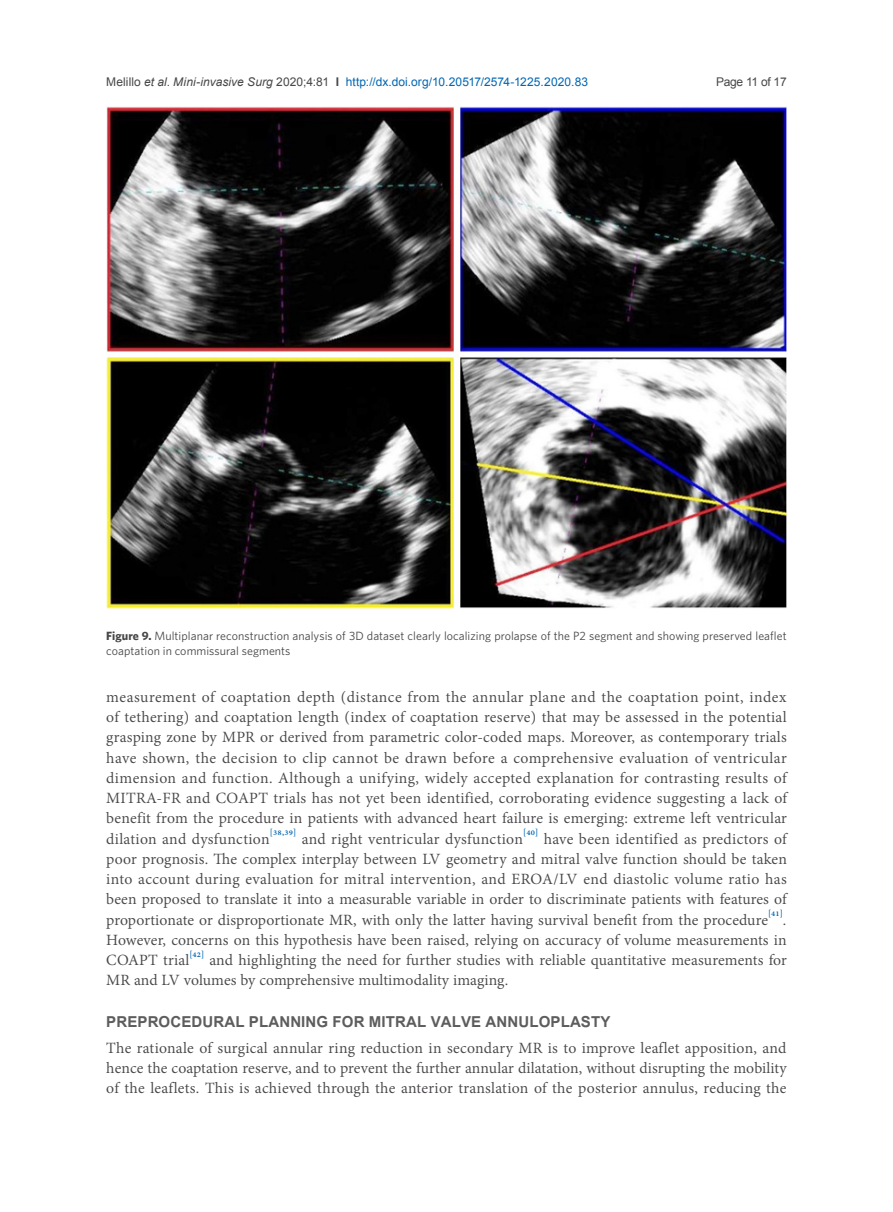
<style>
.page{position:relative;width:893px;height:1212px;background:#fff}
.page>*{position:absolute;margin:0;border:0;box-sizing:border-box;transform-origin:0 0}
.正文{font:700 21px "Utsaah";letter-spacing:.005em;color:#5d5d5e}
.正文-2{font:19.2px/20.2px "Adobe Thai";letter-spacing:.005em;color:#484648;text-align:justify}
.正文-3{font:12px/15px "Whitney";letter-spacing:.005em;color:#484648}
.t1{font:12px "Arial";letter-spacing:.01em;color:#0166b3}
.t2{font:12px "Arial";letter-spacing:-.025em;color:#484648}
.s1{color:#484648}
.s2{font-style:italic;color:#484648}
.s3{font-weight:700;color:#484648}
.s4{font-weight:700}
.s5{font-style:italic}
</style>
<div class="page">
<img style="left:106px;top:106px;width:681px;height:503px">
<p class="t1" style="left:106px;top:73px;width:483px"><span class="s1">Melillo</span> <span class="s2">et al</span><span class="s1">.</span> <span class="s2">Mini-invasive Surg</span> <span class="s1">2020;4:81</span> <span class="s3">I</span> http://dx.doi.org/10.20517/2574-1225.2020.83</p>
<p class="t2" style="left:716px;top:73px;width:72px">Page 11 of 17</p>
<p class="正文-3" style="left:106px;top:628px;width:682px"><span class="s4">Figure 9.</span> Multiplanar reconstruction analysis of 3D dataset clearly localizing prolapse of the P2 segment and showing preserved leaflet coaptation in commissural segments</p>
<p class="正文-2" style="left:106px;top:685px;width:682px">measurement of coaptation depth (distance from the annular plane and the coaptation point, index of tethering) and coaptation length (index of coaptation reserve) that may be assessed in the potential grasping zone by MPR or derived from parametric color-coded maps. Moreover, as contemporary trials have shown, the decision to clip cannot be drawn before a comprehensive evaluation of ventricular dimension and function. Although a unifying, widely accepted explanation for contrasting results of MITRA-FR and COAPT trials has not yet been identified, corroborating evidence suggesting a lack of benefit from the procedure in patients with advanced heart failure is emerging: extreme left ventricular dilation and dysfunction<sup>[38,39]</sup> and right ventricular dysfunction<sup>[40]</sup> have been identified as predictors of poor prognosis. The complex interplay between LV geometry and mitral valve function should be taken into account during evaluation for mitral intervention, and EROA/LV end diastolic volume ratio has been proposed to translate it into a measurable variable in order to discriminate patients with features of proportionate or disproportionate MR, with only the latter having survival benefit from the procedure<sup>[41]</sup><span class="s5">.<br></span>However, concerns on this hypothesis have been raised, relying on accuracy of volume measurements in COAPT trial<sup>[42]</sup> and highlighting the need for further studies with reliable quantitative measurements for MR and LV volumes by comprehensive multimodality imaging.</p>
<p class="正文" style="left:106px;top:1011px;width:506px">PREPROCEDURAL PLANNING FOR MITRAL VALVE ANNULOPLASTY</p>
<p class="正文-2" style="left:106px;top:1036px;width:682px">The rationale of surgical annular ring reduction in secondary MR is to improve leaflet apposition, and hence the coaptation reserve, and to prevent the further annular dilatation, without disrupting the mobility of the leaflets. This is achieved through the anterior translation of the posterior annulus, reducing the</p>
</div>
